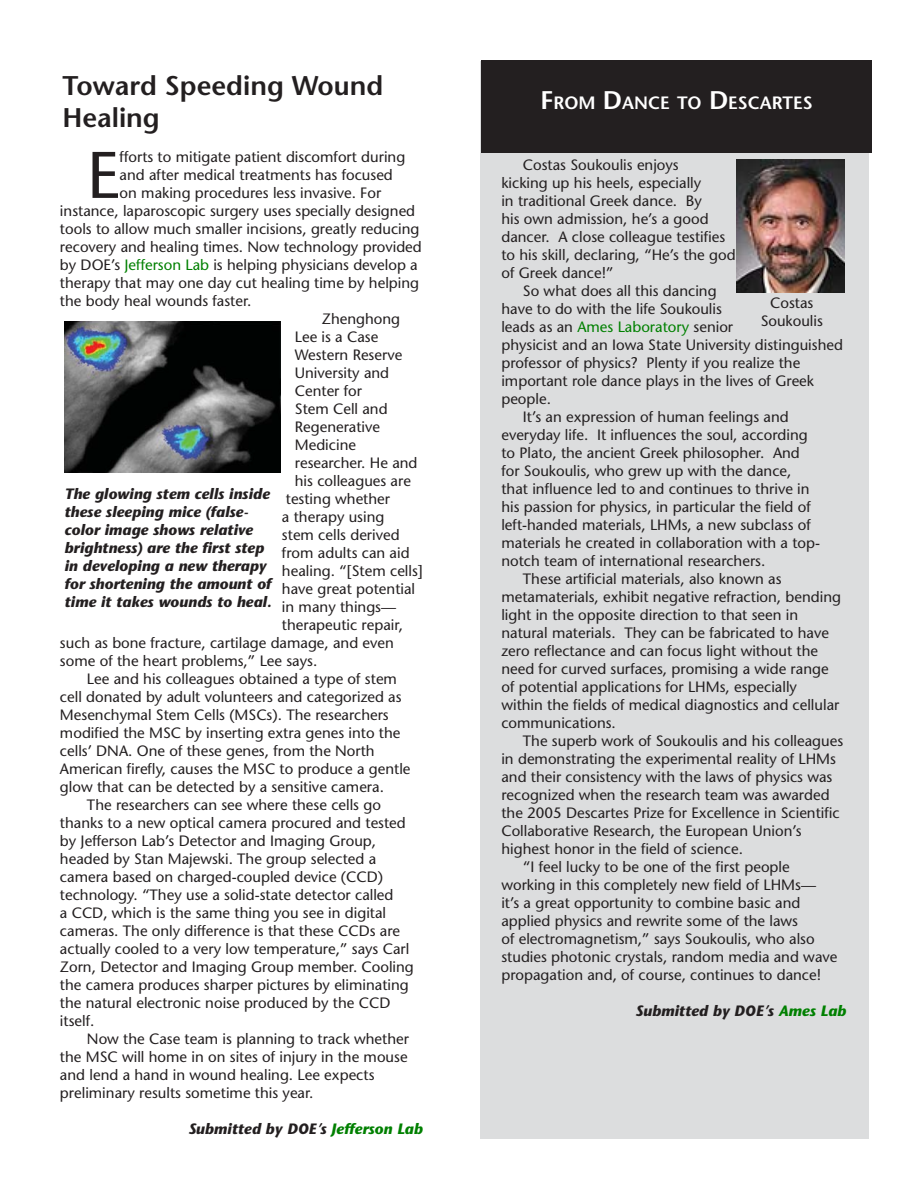
<style>
.page{position:relative;width:918px;height:1188px;background:#fff}
.page>*{position:absolute;margin:0;border:0;box-sizing:border-box;transform-origin:0 0}
.t1{font:65.7px "Stone Sans";color:#231f20}
.t2{font:600 27px/32.4px "Stone Sans";color:#231f20}
.t3{font:600 17.85px "Stone Sans";color:#fff}
.t4{font:15px/18px "Stone Sans";color:#231f20;text-align:center}
.t5{font:italic 700 15px/18px "Stone Sans";color:#231f20}
.s1{color:#008000}
.s2{font-size:25.5px}
</style>
<div class="page">
<div style="left:481px;top:62px;width:388px;height:1077px;background:#dcddde"></div>
<div style="left:481px;top:60px;width:391px;height:93px;background:#231f20"></div>
<img style="left:64px;top:321px;width:216px;height:151px">
<img style="left:736px;top:159px;width:108px;height:134px">
<h2 class="t2" style="left:62px;top:72px;width:322px">Toward Speeding Wound<br>Healing</h2>
<h1 class="t1" style="left:87px;top:150px;width:34px">E</h1>
<p class="t4" style="left:120px;top:149px;width:287px">fforts to mitigate patient discomfort during</p>
<p class="t4" style="left:120px;top:167px;width:275px">and after medical treatments has focused</p>
<p class="t4" style="left:120px;top:185px;width:263px">on making procedures less invasive. For</p>
<p class="t4" style="left:60px;top:203px;width:357px">instance, laparoscopic surgery uses specially designed</p>
<p class="t4" style="left:60px;top:221px;width:361px">tools to allow much smaller incisions, greatly reducing</p>
<p class="t4" style="left:60px;top:239px;width:363px">recovery and healing times. Now technology provided</p>
<p class="t4" style="left:60px;top:257px;width:359px">by DOE’s <span class="s1">Jefferson Lab</span> is helping physicians develop a</p>
<p class="t4" style="left:60px;top:275px;width:361px">therapy that may one day cut healing time by helping</p>
<p class="t4" style="left:60px;top:293px;width:193px">the body heal wounds faster.</p>
<p class="t4" style="left:322px;top:311px;width:80px">Zhenghong</p>
<p class="t4" style="left:295px;top:329px;width:85px">Lee is a Case</p>
<p class="t4" style="left:295px;top:347px;width:109px">Western Reserve</p>
<p class="t4" style="left:295px;top:365px;width:96px">University and</p>
<p class="t4" style="left:295px;top:383px;width:69px">Center for</p>
<p class="t4" style="left:295px;top:401px;width:94px">Stem Cell and</p>
<p class="t4" style="left:295px;top:419px;width:87px">Regenerative</p>
<p class="t4" style="left:295px;top:437px;width:63px">Medicine</p>
<p class="t4" style="left:295px;top:455px;width:124px">researcher. He and</p>
<p class="t4" style="left:295px;top:473px;width:118px">his colleagues are</p>
<p class="t4" style="left:286px;top:491px;width:106px">testing whether</p>
<p class="t4" style="left:282px;top:509px;width:104px">a therapy using</p>
<p class="t4" style="left:282px;top:527px;width:119px">stem cells derived</p>
<p class="t4" style="left:282px;top:545px;width:129px">from adults can aid</p>
<p class="t4" style="left:282px;top:563px;width:142px">healing. “[Stem cells]</p>
<p class="t4" style="left:282px;top:581px;width:135px">have great potential</p>
<p class="t4" style="left:282px;top:599px;width:116px">in many things—</p>
<p class="t4" style="left:282px;top:617px;width:123px">therapeutic repair,</p>
<p class="t4" style="left:60px;top:635px;width:335px">such as bone fracture, cartilage damage, and even</p>
<p class="t4" style="left:60px;top:653px;width:259px">some of the heart problems,” Lee says.</p>
<p class="t4" style="left:87px;top:671px;width:312px">Lee and his colleagues obtained a type of stem</p>
<p class="t4" style="left:60px;top:689px;width:343px">cell donated by adult volunteers and categorized as</p>
<p class="t4" style="left:60px;top:707px;width:330px">Mesenchymal Stem Cells (MSCs). The researchers</p>
<p class="t4" style="left:60px;top:725px;width:342px">modified the MSC by inserting extra genes into the</p>
<p class="t4" style="left:60px;top:743px;width:316px">cells’ DNA. One of these genes, from the North</p>
<p class="t4" style="left:60px;top:761px;width:352px">American firefly, causes the MSC to produce a gentle</p>
<p class="t4" style="left:60px;top:779px;width:326px">glow that can be detected by a sensitive camera.</p>
<p class="t4" style="left:87px;top:797px;width:295px">The researchers can see where these cells go</p>
<p class="t4" style="left:60px;top:815px;width:347px">thanks to a new optical camera procured and tested</p>
<p class="t4" style="left:60px;top:833px;width:318px">by Jefferson Lab’s Detector and Imaging Group,</p>
<p class="t4" style="left:60px;top:851px;width:318px">headed by Stan Majewski. The group selected a</p>
<p class="t4" style="left:60px;top:869px;width:325px">camera based on charged-coupled device (CCD)</p>
<p class="t4" style="left:60px;top:887px;width:335px">technology. “They use a solid-state detector called</p>
<p class="t4" style="left:60px;top:905px;width:328px">a CCD, which is the same thing you see in digital</p>
<p class="t4" style="left:60px;top:923px;width:342px">cameras. The only difference is that these CCDs are</p>
<p class="t4" style="left:60px;top:941px;width:351px">actually cooled to a very low temperature,” says Carl</p>
<p class="t4" style="left:60px;top:959px;width:355px">Zorn, Detector and Imaging Group member. Cooling</p>
<p class="t4" style="left:60px;top:977px;width:350px">the camera produces sharper pictures by eliminating</p>
<p class="t4" style="left:60px;top:995px;width:332px">the natural electronic noise produced by the CCD</p>
<p class="t4" style="left:60px;top:1013px;width:36px">itself.</p>
<p class="t4" style="left:87px;top:1031px;width:324px">Now the Case team is planning to track whether</p>
<p class="t4" style="left:60px;top:1049px;width:349px">the MSC will home in on sites of injury in the mouse</p>
<p class="t4" style="left:60px;top:1067px;width:316px">and lend a hand in wound healing. Lee expects</p>
<p class="t4" style="left:60px;top:1085px;width:255px">preliminary results sometime this year.</p>
<p class="t5" style="left:188px;top:1121px;width:236px">Submitted by DOE’s <span class="s1">Jefferson Lab</span></p>
<p class="t5" style="left:64px;top:487px;width:209px">The glowing stem cells inside these sleeping mice (false&shy;color image shows relative brightness) are the first step in developing a new therapy for shortening the amount of time it takes wounds to heal.</p>
<p class="t3" style="left:541px;top:96px;width:274px"><span class="s2">F</span>ROM <span class="s2">D</span>ANCE TO <span class="s2">D</span>ESCARTES</p>
<p class="t4" style="left:501px;top:157px;width:236px;text-align:left;text-indent:22px">Costas Soukoulis enjoys<br>kicking up his heels, especially<br>in traditional Greek dance. By<br>his own admission, he’s a good dancer. A close colleague testifies to his skill, declaring, “He’s the god of Greek dance!”</p>
<p class="t4" style="left:523px;top:283px;width:195px">So what does all this dancing</p>
<p class="t4" style="left:501px;top:301px;width:222px">have to do with the life Soukoulis</p>
<p class="t4" style="left:501px;top:319px;width:233px">leads as an <span class="s1">Ames Laboratory</span> senior</p>
<p class="t4" style="left:501px;top:337px;width:343px">physicist and an Iowa State University distinguished</p>
<p class="t4" style="left:501px;top:355px;width:300px">professor of physics? Plenty if you realize the</p>
<p class="t4" style="left:501px;top:373px;width:314px">important role dance plays in the lives of Greek</p>
<p class="t4" style="left:501px;top:391px;width:51px">people.</p>
<p class="t4" style="left:523px;top:409px;width:267px">It’s an expression of human feelings and</p>
<p class="t4" style="left:501px;top:427px;width:308px">everyday life. It influences the soul, according</p>
<p class="t4" style="left:501px;top:445px;width:300px">to Plato, the ancient Greek philosopher. And</p>
<p class="t4" style="left:501px;top:463px;width:292px">for Soukoulis, who grew up with the dance,</p>
<p class="t4" style="left:501px;top:481px;width:310px">that influence led to and continues to thrive in</p>
<p class="t4" style="left:501px;top:499px;width:311px">his passion for physics, in particular the field of</p>
<p class="t4" style="left:501px;top:517px;width:311px">left-handed materials, LHMs, a new subclass of</p>
<p class="t4" style="left:501px;top:535px;width:320px">materials he created in collaboration with a top-</p>
<p class="t4" style="left:501px;top:553px;width:265px">notch team of international researchers.</p>
<p class="t4" style="left:523px;top:571px;width:260px">These artificial materials, also known as</p>
<p class="t4" style="left:501px;top:589px;width:341px">metamaterials, exhibit negative refraction, bending</p>
<p class="t4" style="left:501px;top:607px;width:298px">light in the opposite direction to that seen in</p>
<p class="t4" style="left:501px;top:625px;width:329px">natural materials. They can be fabricated to have</p>
<p class="t4" style="left:501px;top:643px;width:318px">zero reflectance and can focus light without the</p>
<p class="t4" style="left:501px;top:661px;width:329px">need for curved surfaces, promising a wide range</p>
<p class="t4" style="left:501px;top:679px;width:297px">of potential applications for LHMs, especially</p>
<p class="t4" style="left:501px;top:697px;width:339px">within the fields of medical diagnostics and cellular</p>
<p class="t4" style="left:501px;top:715px;width:116px">communications.</p>
<p class="t4" style="left:523px;top:733px;width:322px">The superb work of Soukoulis and his colleagues</p>
<p class="t4" style="left:501px;top:751px;width:336px">in demonstrating the experimental reality of LHMs</p>
<p class="t4" style="left:501px;top:769px;width:333px">and their consistency with the laws of physics was</p>
<p class="t4" style="left:501px;top:787px;width:330px">recognized when the research team was awarded</p>
<p class="t4" style="left:501px;top:805px;width:340px">the 2005 Descartes Prize for Excellence in Scientific</p>
<p class="t4" style="left:501px;top:823px;width:302px">Collaborative Research, the European Union’s</p>
<p class="t4" style="left:501px;top:841px;width:243px">highest honor in the field of science.</p>
<p class="t4" style="left:523px;top:859px;width:268px">“I feel lucky to be one of the first people</p>
<p class="t4" style="left:501px;top:877px;width:316px">working in this completely new field of LHMs—</p>
<p class="t4" style="left:501px;top:895px;width:301px">it’s a great opportunity to combine basic and</p>
<p class="t4" style="left:501px;top:913px;width:298px">applied physics and rewrite some of the laws</p>
<p class="t4" style="left:501px;top:931px;width:315px">of electromagnetism,” says Soukoulis, who also</p>
<p class="t4" style="left:501px;top:949px;width:338px">studies photonic crystals, random media and wave</p>
<p class="t4" style="left:501px;top:967px;width:321px">propagation and, of course, continues to dance!</p>
<p class="t5" style="left:636px;top:1003px;width:212px">Submitted by DOE’s <span class="s1">Ames Lab</span></p>
<p class="t4" style="left:761px;top:296px;width:64px">Costas<br>Soukoulis</p>
</div>
